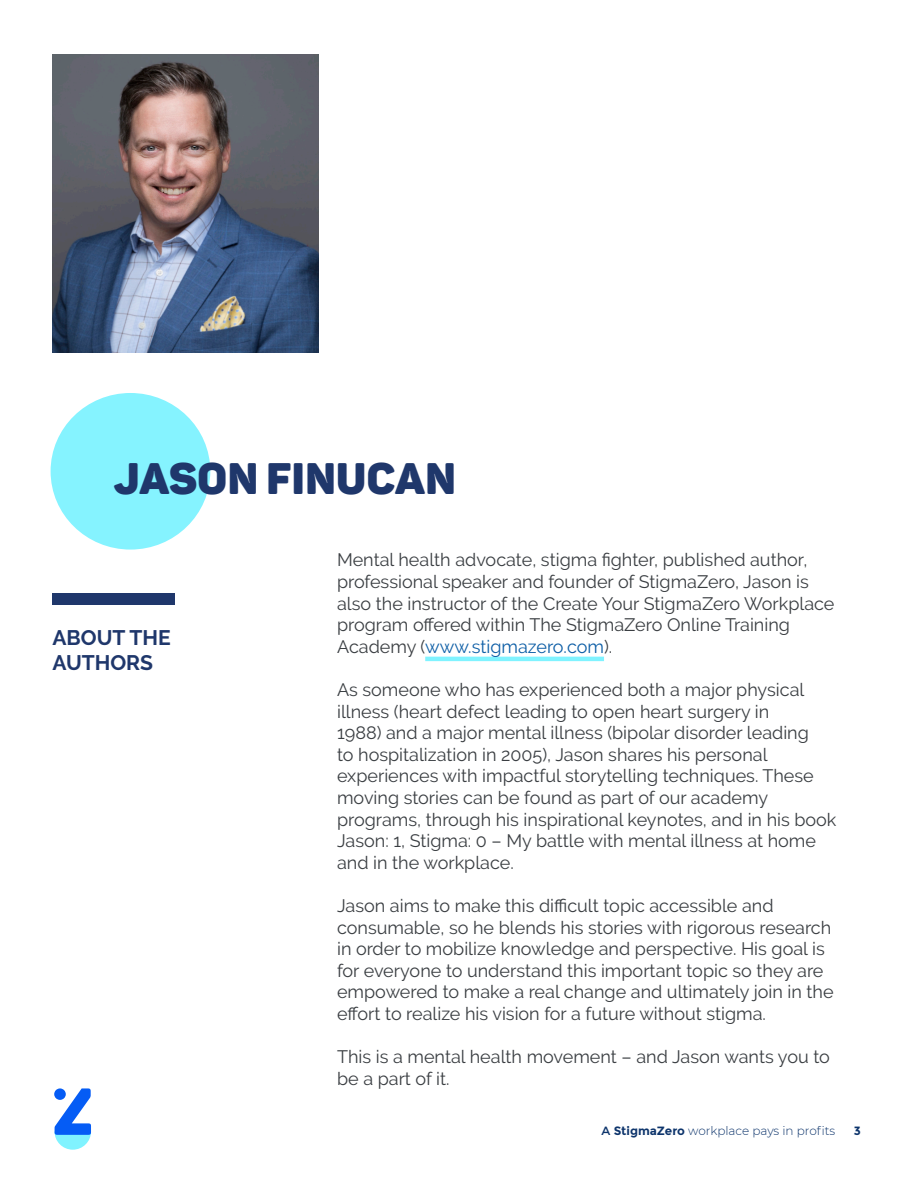
<style>
.page{position:relative;width:918px;height:1188px;background:#fff}
.page>*{position:absolute;margin:0;border:0;box-sizing:border-box;transform-origin:0 0}
.t1{font:43.5px "Panton Black Caps";letter-spacing:.01em;color:#1f376b}
.t2{font:700 21px/25.2px "Raleway";color:#1f376b}
.t3{font:18px/21.6px "Raleway";color:#3a3e42}
.t4{font:300 12px "Montserrat";color:#0e356c}
.t5{font:700 12px "Montserrat";color:#0e356c}
.s1{color:#0d5ea6}
.s2{font-weight:400}
.s3{font-weight:700}
</style>
<div class="page">
<div style="left:51px;top:393px;width:159px;height:157px;background:#80f3ff;border-radius:50%"></div>
<div style="left:53px;top:594px;width:122px;height:11px;background:#1f376b"></div>
<svg style="left:55px;top:1088px;width:36px;height:62px"></svg>
<div style="left:54px;top:1088px;width:12px;height:12px;background:#055cf5;border-radius:50%"></div>
<img style="left:53px;top:54px;width:266px;height:299px">
<hr style="left:425px;top:657px;width:179px;height:4px;background:#80f3ff">
<p class="t1" style="left:114px;top:451px;width:343px">JASON FINUCAN</p>
<p class="t2" style="left:53px;top:625px;width:120px">ABOUT THE<br>AUTHORS</p>
<p class="t3" style="left:337px;top:549px;width:499px">Mental health advocate, stigma fighter, published author, professional speaker and founder of StigmaZero, Jason is also the instructor of the Create Your StigmaZero Workplace program offered within The StigmaZero Online Training Academy (<span class="s1">www.stigmazero.com</span>).</p>
<p class="t3" style="left:337px;top:679px;width:501px">As someone who has experienced both a major physical illness (heart defect leading to open heart surgery in<br>1988) and a major mental illness (bipolar disorder leading<br>to hospitalization in 2005), Jason shares his personal experiences with impactful storytelling techniques. These moving stories can be found as part of our academy programs, through his inspirational keynotes, and in his book Jason: 1, Stigma: 0 – My battle with mental illness at home and in the workplace.</p>
<p class="t3" style="left:337px;top:895px;width:498px">Jason aims to make this difficult topic accessible and consumable, so he blends his stories with rigorous research in order to mobilize knowledge and perspective. His goal is for everyone to understand this important topic so they are empowered to make a real change and ultimately join in the effort to realize his vision for a future without stigma.</p>
<p class="t3" style="left:337px;top:1046px;width:494px">This is a mental health movement – and Jason wants you to be a part of it.</p>
<p class="t4" style="left:602px;top:1122px;width:235px"><span class="s2">A</span> <span class="s3">StigmaZero</span> workplace pays in profits</p>
<p class="t5" style="left:854px;top:1123px;width:9px">3</p>
</div>
